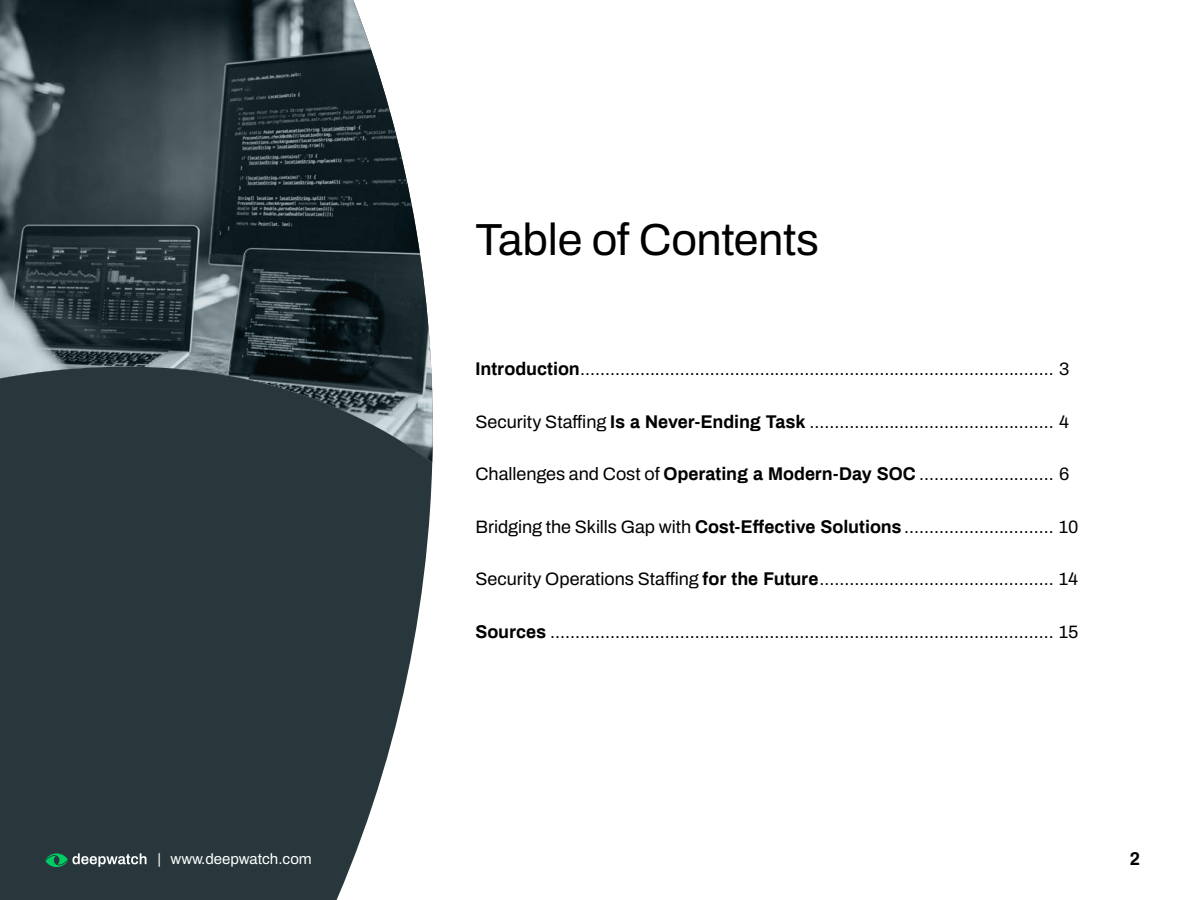
<style>
.page{position:relative;width:1200px;height:900px;background:#fff}
.page>*{position:absolute;margin:0;border:0;box-sizing:border-box;transform-origin:0 0}
.t1{font:600 45px "Archivo";letter-spacing:-.01em;color:#000}
.t2{font:600 18px "Archivo";color:#000}
.t3{font:700 18px "Archivo";color:#000}
.t4{font:600 15px "Archivo";color:#fff}
.s1{font-weight:700}
</style>
<div class="page">
<img style="left:0;top:0;width:433px;height:462px">
<svg style="left:0;top:354px;width:432px;height:546px;background:#36454a"></svg>
<svg style="left:45px;top:853px;width:102px;height:14px"></svg>
<h1 class="t1" style="left:476px;top:206px;width:345px">Table of Contents</h1>
<p class="t2" style="left:476px;top:355px;width:595px"><span class="s1">Introduction</span>............................................................................................... 3</p>
<p class="t2" style="left:476px;top:408px;width:595px">Security Staffing <span class="s1">Is a Never-Ending Task</span> ................................................. 4</p>
<p class="t2" style="left:476px;top:460px;width:595px">Challenges and Cost of <span class="s1">Operating a Modern-Day SOC</span> ........................... 6</p>
<p class="t2" style="left:476px;top:513px;width:604px">Bridging the Skills Gap with <span class="s1">Cost-Effective Solutions</span> .............................. 10</p>
<p class="t2" style="left:475px;top:565px;width:604px">Security Operations Staffing <span class="s1">for the Future</span>............................................... 14</p>
<p class="t2" style="left:475px;top:618px;width:605px"><span class="s1">Sources</span> ..................................................................................................... 15</p>
<p class="t4" style="left:158px;top:847px;width:156px">| www.deepwatch.com</p>
<p class="t3" style="left:1130px;top:846px;width:12px">2</p>
</div>
